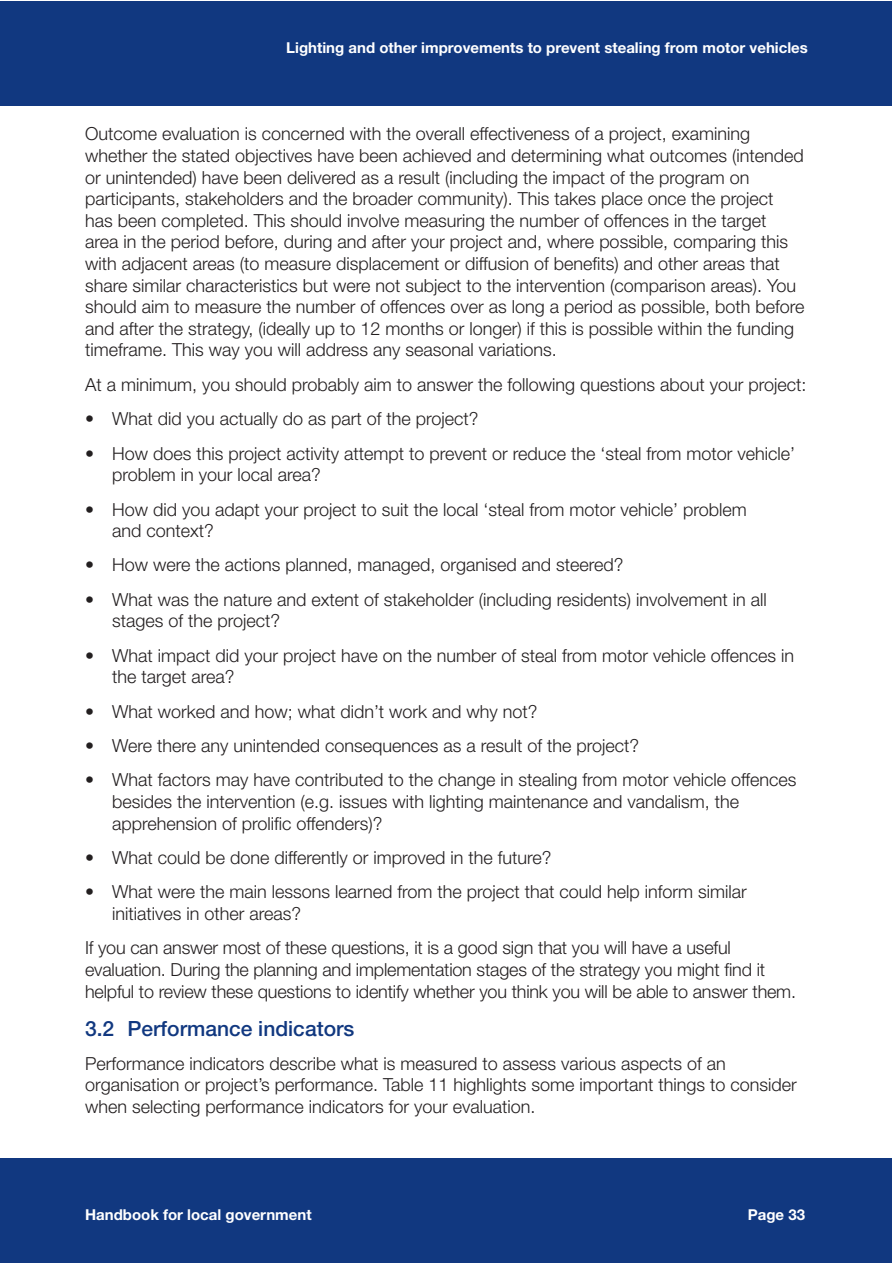
<style>
.page{position:relative;width:893px;height:1263px;background:#fff}
.page>*{position:absolute;margin:0;border:0;box-sizing:border-box;transform-origin:0 0}
.Heading_2{font:500 21px "Helvetica Neue LT Std";color:#113880}
.Body_text{font:300 18px/21.6px "Helvetica Neue LT Std";color:#231f20}
.t1{font:700 15px "Helvetica Neue LT Std";color:#fff}
</style>
<div class="page">
<div style="left:0;top:1158px;width:892px;height:105px;background:#113880"></div>
<div style="left:0;top:1px;width:892px;height:105px;background:#113880"></div>
<p class="t1" style="left:286px;top:39px;width:523px">Lighting and other improvements to prevent stealing from motor vehicles</p>
<p class="Body_text" style="left:85px;top:123px;width:721px">Outcome evaluation is concerned with the overall effectiveness of a project, examining whether the stated objectives have been achieved and determining what outcomes (intended or unintended) have been delivered as a result (including the impact of the program on participants, stakeholders and the broader community). This takes place once the project has been completed. This should involve measuring the number of offences in the target<br>area in the period before, during and after your project and, where possible, comparing this with adjacent areas (to measure displacement or diffusion of benefits) and other areas that share similar characteristics but were not subject to the intervention (comparison areas). You should aim to measure the number of offences over as long a period as possible, both before and after the strategy, (ideally up to 12 months or longer) if this is possible within the funding timeframe. This way you will address any seasonal variations.</p>
<p class="Body_text" style="left:85px;top:373px;width:723px">At a minimum, you should probably aim to answer the following questions about your project:</p>
<p class="Body_text" style="left:85px;top:408px;width:395px">• What did you actually do as part of the project?</p>
<p class="Body_text" style="left:112px;top:442px;width:685px;text-indent:-27px">• How does this project activity attempt to prevent or reduce the ‘steal from motor vehicle’ problem in your local area?</p>
<p class="Body_text" style="left:112px;top:498px;width:636px;text-indent:-27px">• How did you adapt your project to suit the local ‘steal from motor vehicle’ problem and context?</p>
<p class="Body_text" style="left:85px;top:554px;width:540px">• How were the actions planned, managed, organised and steered?</p>
<p class="Body_text" style="left:112px;top:588px;width:656px;text-indent:-27px">• What was the nature and extent of stakeholder (including residents) involvement in all stages of the project?</p>
<p class="Body_text" style="left:112px;top:644px;width:684px;text-indent:-27px">• What impact did your project have on the number of steal from motor vehicle offences in the target area?</p>
<p class="Body_text" style="left:85px;top:700px;width:454px">• What worked and how; what didn’t work and why not?</p>
<p class="Body_text" style="left:85px;top:734px;width:556px">• Were there any unintended consequences as a result of the project?</p>
<p class="Body_text" style="left:112px;top:769px;width:686px;text-indent:-27px">• What factors may have contributed to the change in stealing from motor vehicle offences besides the intervention (e.g. issues with lighting maintenance and vandalism, the apprehension of prolific offenders)?</p>
<p class="Body_text" style="left:85px;top:846px;width:468px">• What could be done differently or improved in the future?</p>
<p class="Body_text" style="left:112px;top:881px;width:636px;text-indent:-27px">• What were the main lessons learned from the project that could help inform similar initiatives in other areas?</p>
<p class="Body_text" style="left:85px;top:937px;width:713px">If you can answer most of these questions, it is a good sign that you will have a useful evaluation. During the planning and implementation stages of the strategy you might find it helpful to review these questions to identify whether you think you will be able to answer them.</p>
<h2 class="Heading_2" style="left:85px;top:1015px;width:271px">3.2 Performance indicators</h2>
<p class="Body_text" style="left:85px;top:1052px;width:713px">Performance indicators describe what is measured to assess various aspects of an organisation or project’s performance. Table 11 highlights some important things to consider when selecting performance indicators for your evaluation.</p>
<p class="t1" style="left:85px;top:1205px;width:228px">Handbook for local government</p>
<p class="t1" style="left:748px;top:1205px;width:59px">Page 33</p>
</div>
